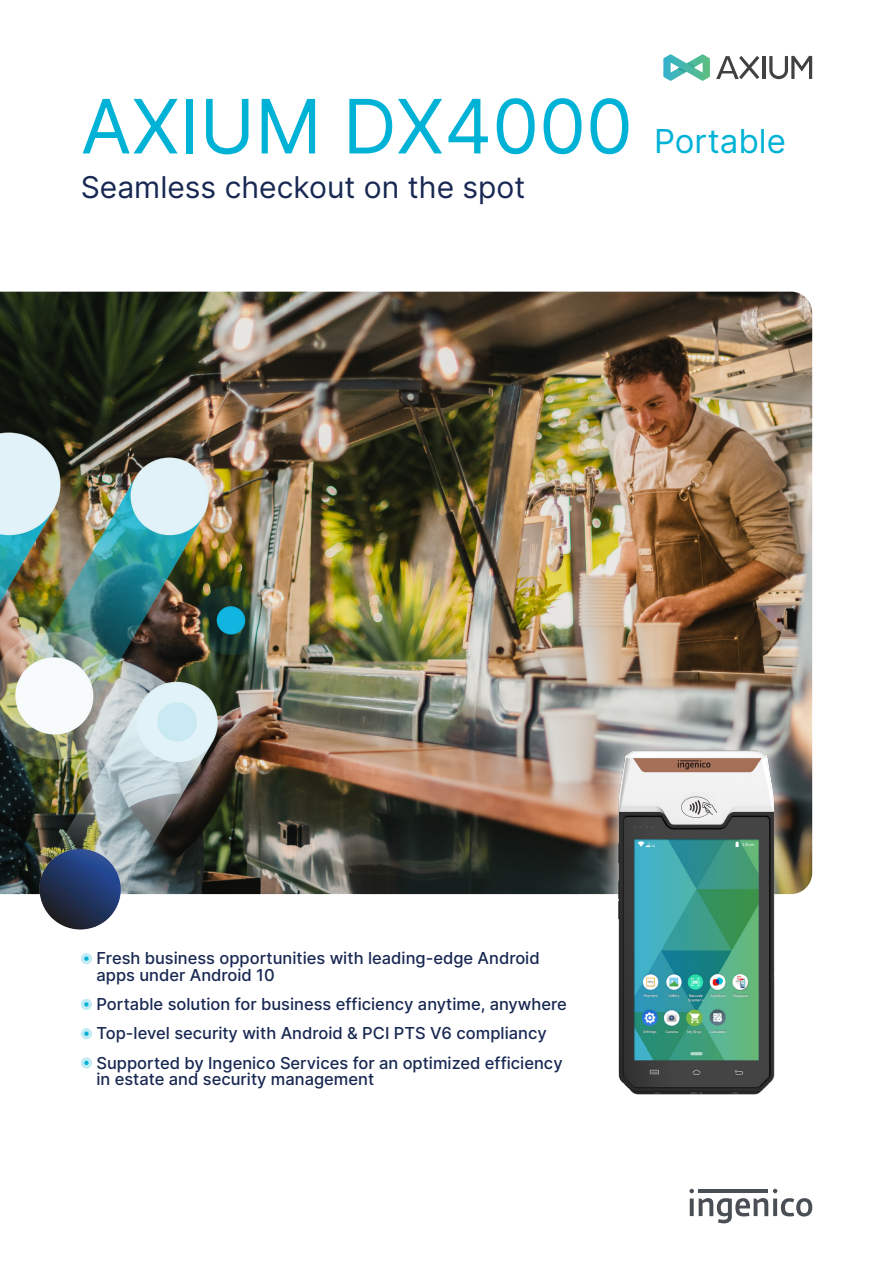
<style>
.page{position:relative;width:893px;height:1263px;background:#fff}
.page>*{position:absolute;margin:0;border:0;box-sizing:border-box;transform-origin:0 0}
.PRODUCT_NAME{font:75px "Inter";color:#00b2d6}
.PRODUCT_NAME-2{font:33px "Inter";color:#00b2d6}
.TAGLINE{font:30px "Inter";color:#182852}
.USP{font:500 16.5px/16.5px "Inter";color:#182852}
</style>
<div class="page">
<hr style="left:762px;top:56px;width:4px;height:23px;background:#424142">
<svg style="left:769px;top:56px;width:43px;height:23px"></svg>
<svg style="left:716px;top:56px;width:43px;height:23px"></svg>
<svg style="left:663px;top:54px;width:47px;height:27px"></svg>
<img style="left:0;top:292px;width:812px;height:602px">
<img style="left:0;top:426px;width:274px;height:504px">
<div style="left:81px;top:953px;width:11px;height:11px;background:#c0ebf4;border-radius:50%"></div>
<svg style="left:84px;top:956px;width:5px;height:5px"></svg>
<div style="left:81px;top:999px;width:11px;height:11px;background:#c0ebf4;border-radius:50%"></div>
<svg style="left:84px;top:1002px;width:5px;height:4px"></svg>
<div style="left:81px;top:1028px;width:11px;height:11px;background:#c0ebf4;border-radius:50%"></div>
<svg style="left:84px;top:1031px;width:5px;height:5px"></svg>
<svg style="left:81px;top:1057px;width:11px;height:11px"></svg>
<svg style="left:84px;top:1061px;width:5px;height:4px"></svg>
<svg style="left:689px;top:1189px;width:123px;height:34px"></svg>
<img style="left:599px;top:730px;width:194px;height:165px">
<img style="left:608px;top:746px;width:172px;height:349px">
<p class="PRODUCT_NAME" style="left:81px;top:72px;width:554px">AXIUM DX4000</p>
<p class="TAGLINE" style="left:81px;top:165px;width:446px">Seamless checkout on the spot</p>
<p class="PRODUCT_NAME-2" style="left:654px;top:117px;width:134px">Portable</p>
<p class="USP" style="left:96px;top:950px;width:445px">Fresh business opportunities with leading-edge Android apps under Android 10</p>
<p class="USP" style="left:96px;top:995px;width:472px">Portable solution for business efficiency anytime, anywhere</p>
<p class="USP" style="left:96px;top:1025px;width:452px">Top-level security with Android &amp; PCI PTS V6 compliancy</p>
<p class="USP" style="left:96px;top:1054px;width:468px">Supported by Ingenico Services for an optimized efficiency in estate and security management</p>
</div>
